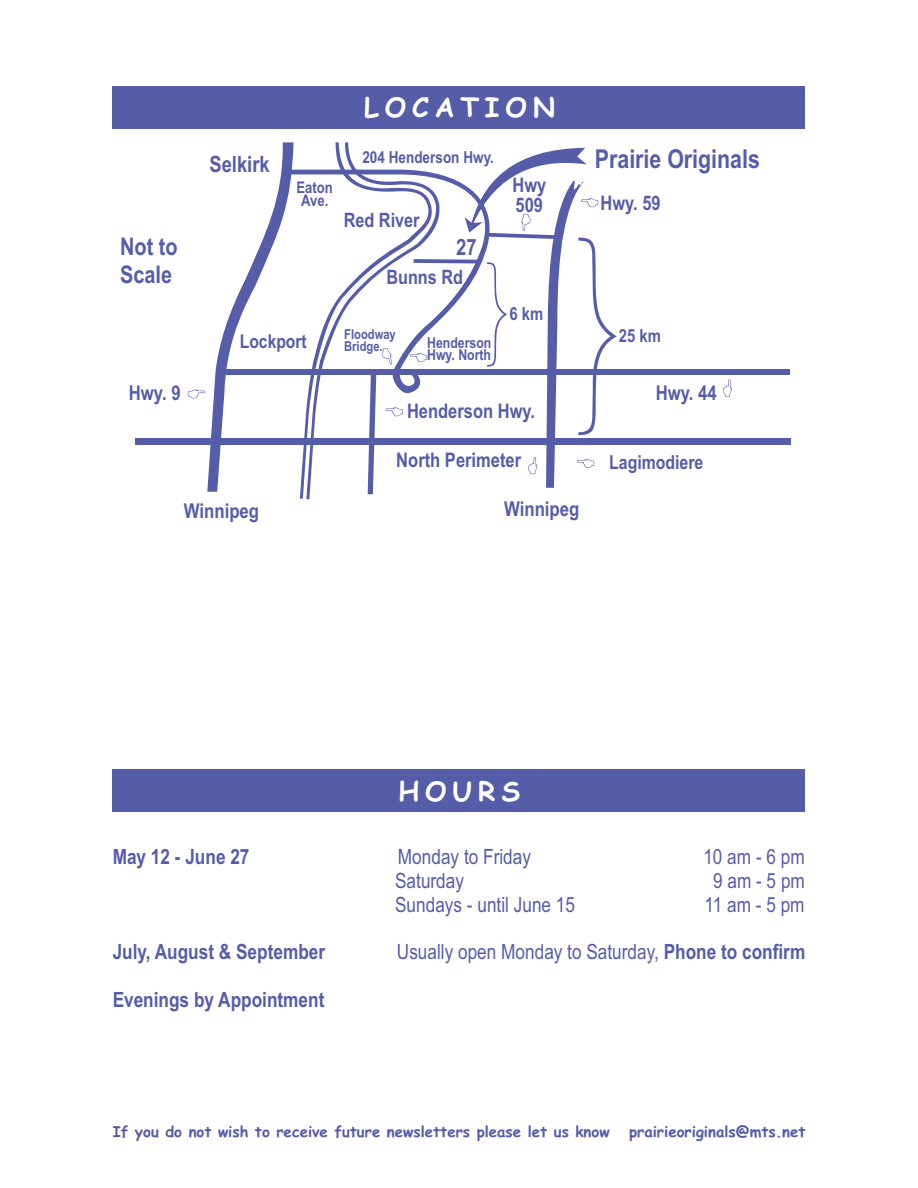
<style>
.page{position:relative;width:918px;height:1188px;background:#fff}
.page>*{position:absolute;margin:0;border:0;box-sizing:border-box;transform-origin:0 0}
.t1{font:700 27px "Comic Sans MS";letter-spacing:.215em;color:#fff}
.t2{font:700 26.1px "Arial Narrow";color:#555da9}
.t3{font:700 24.3px/27.8px "Arial Narrow";color:#555da9}
.t4{font:700 22.5px "Arial Narrow";color:#555da9}
.t5{font:21px "Arial Narrow";color:#555da9}
.t6{font:700 21px "Arial Narrow";color:#555da9}
.t7{font:700 20.4px "Arial Narrow";color:#555da9}
.t8{font:700 20.1px/20.2px "Arial Narrow";color:#555da9}
.t9{font:700 19.8px "Arial Narrow";color:#555da9}
.t10{font:700 19.35px "Arial Narrow";color:#555da9}
.t11{font:700 19.05px "Arial Narrow";color:#555da9}
.t12{font:700 18.15px "Arial Narrow";color:#555da9}
.t13{font:700 16.5px "Arial Narrow";color:#555da9}
.t14{font:700 16.05px/13.5px "Arial Narrow";color:#555da9}
.t15{font:700 15px "Comic Sans MS";color:#555da9}
.t16{font:700 15px/12.3px "Arial Narrow";color:#555da9}
.t17{font:700 13.65px/11.6px "Arial Narrow";color:#555da9}
.s1{font-weight:700}
</style>
<div class="page">
<div style="left:135px;top:439px;width:656px;height:6px;background:#555da9"></div>
<div style="left:224px;top:369px;width:565px;height:6px;background:#555da9"></div>
<svg style="left:188px;top:142px;width:106px;height:350px"></svg>
<svg style="left:723px;top:379px;width:9px;height:18px"></svg>
<svg style="left:441px;top:148px;width:176px;height:340px"></svg>
<svg style="left:433px;top:173px;width:8px;height:266px"></svg>
<svg style="left:300px;top:142px;width:133px;height:357px"></svg>
<div style="left:113px;top:86px;width:692px;height:43px;background:#555da9"></div>
<div style="left:113px;top:769px;width:692px;height:43px;background:#555da9"></div>
<p class="t1" style="left:364px;top:96px;width:192px">LOCATION</p>
<p class="t4" style="left:209px;top:156px;width:62px">Selkirk</p>
<p class="t13" style="left:362px;top:151px;width:133px">204 Henderson Hwy.</p>
<p class="t2" style="left:595px;top:150px;width:166px">Prairie Originals</p>
<p class="t14" style="left:296px;top:182px;width:38px">Eaton<br>Ave.</p>
<p class="t9" style="left:344px;top:213px;width:77px">Red River</p>
<p class="t8" style="left:512px;top:176px;width:35px">Hwy<br>509</p>
<p class="t8" style="left:601px;top:194px;width:62px">Hwy. 59</p>
<p class="t3" style="left:120px;top:235px;width:59px">Not to<br>Scale</p>
<p class="t4" style="left:456px;top:239px;width:22px">27</p>
<p class="t9" style="left:386px;top:269px;width:78px">Bunns Rd</p>
<p class="t12" style="left:509px;top:307px;width:35px">6 km</p>
<p class="t11" style="left:240px;top:334px;width:69px">Lockport</p>
<p class="t17" style="left:344px;top:330px;width:53px">Floodway<br>Bridge.</p>
<p class="t16" style="left:427px;top:338px;width:66px">Henderson<br>Hwy. North</p>
<p class="t12" style="left:619px;top:329px;width:44px">25 km</p>
<p class="t7" style="left:129px;top:385px;width:53px">Hwy. 9</p>
<p class="t8" style="left:407px;top:403px;width:130px">Henderson Hwy.</p>
<p class="t7" style="left:656px;top:386px;width:63px">Hwy. 44</p>
<p class="t8" style="left:396px;top:452px;width:126px">North Perimeter</p>
<p class="t10" style="left:609px;top:455px;width:96px">Lagimodiere</p>
<p class="t7" style="left:184px;top:503px;width:77px">Winnipeg</p>
<p class="t7" style="left:504px;top:501px;width:77px">Winnipeg</p>
<p class="t1" style="left:398px;top:779px;width:123px">HOURS</p>
<p class="t6" style="left:113px;top:849px;width:138px">May 12 - June 27</p>
<p class="t5" style="left:398px;top:849px;width:135px">Monday to Friday</p>
<p class="t5" style="left:703px;top:849px;width:103px">10 am - 6 pm</p>
<p class="t5" style="left:395px;top:872px;width:70px">Saturday</p>
<p class="t5" style="left:713px;top:872px;width:93px">9 am - 5 pm</p>
<p class="t5" style="left:395px;top:896px;width:181px">Sundays - until June 15</p>
<p class="t5" style="left:704px;top:896px;width:102px">11 am - 5 pm</p>
<p class="t6" style="left:113px;top:944px;width:214px">July, August &amp; September</p>
<p class="t5" style="left:397px;top:944px;width:410px">Usually open Monday to Saturday, <span class="s1">Phone to confirm</span></p>
<p class="t6" style="left:113px;top:992px;width:213px">Evenings by Appointment</p>
<p class="t15" style="left:113px;top:1125px;width:498px">If you do not wish to receive future newsletters please let us know</p>
<p class="t15" style="left:629px;top:1125px;width:178px">prairieoriginals@mts.net</p>
</div>
